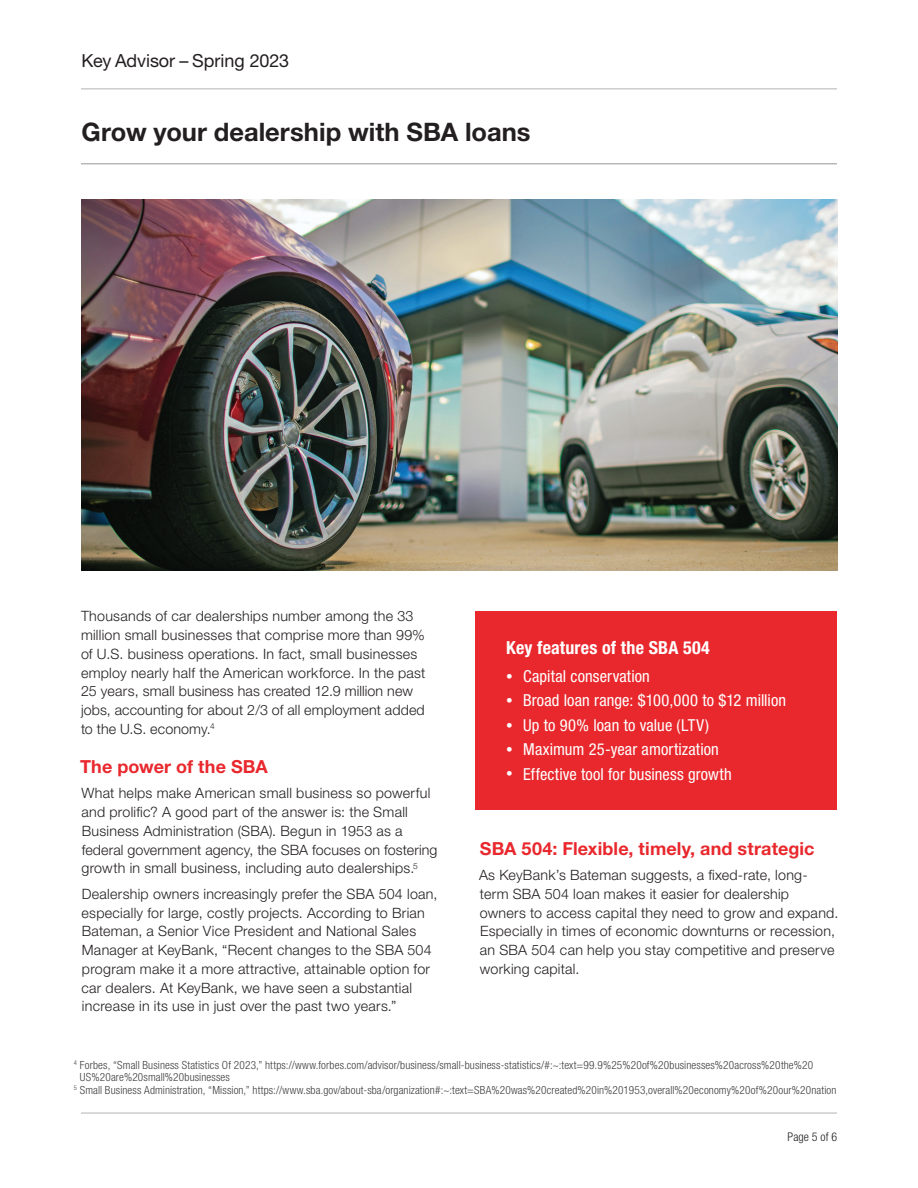
<style>
.page{position:relative;width:918px;height:1188px;background:#fff}
.page>*{position:absolute;margin:0;border:0;box-sizing:border-box;transform-origin:0 0}
.t1{font:700 25.5px "Helvetica Neue LT Std";color:#231f20}
.t2{font:700 18px "Helvetica Neue LT Std";letter-spacing:.005em;color:#e9282d}
.t3{font:700 condensed 18px "Helvetica Neue LT Std";letter-spacing:.01em;color:#fff}
.t4{font:18px "Helvetica Neue LT Std";letter-spacing:-.005em;color:#231f20}
.t5{font:condensed 16.5px "Helvetica Neue LT Std";letter-spacing:.01em;color:#fff}
.t6{font:300 14.25px/18.8px "Helvetica Neue LT Std";letter-spacing:.02em;color:#231f20}
.t7{font:300 condensed 12px "Helvetica Neue LT Std";letter-spacing:.005em;color:#231f20}
.t8{font:300 condensed 11.25px "Helvetica Neue LT Std";letter-spacing:.01em;color:#3e3e3f}
.s1{font-size:13.2px}
</style>
<div class="page">
<img style="left:82px;top:199px;width:756px;height:372px">
<hr style="left:81px;top:88px;width:756px;height:1px;background:#b2b3b7">
<hr style="left:81px;top:1113px;width:756px;height:1px;background:#b2b3b7">
<hr style="left:81px;top:163px;width:756px;height:1px;background:#939598">
<div style="left:476px;top:611px;width:361px;height:199px;background:#e9282d"></div>
<p class="t4" style="left:82px;top:50px;width:209px">Key Advisor – Spring 2023</p>
<h1 class="t1" style="left:82px;top:116px;width:451px">Grow your dealership with SBA loans</h1>
<p class="t6" style="left:81px;top:607px;width:346px">Thousands of car dealerships number among the 33 million small businesses that comprise more than 99% of U.S. business operations. In fact, small businesses employ nearly half the American workforce. In the past 25 years, small business has created 12.9 million new jobs, accounting for about 2/3 of all employment added to the U.S. economy.<sup>4</sup></p>
<p class="t2" style="left:80px;top:755px;width:189px">The power of the SBA</p>
<p class="t6" style="left:81px;top:784px;width:358px">What helps make American small business so powerful and prolific? A good part of the answer is: the Small Business Administration (SBA). Begun in 1953 as a federal government agency, the SBA focuses on fostering growth in small business, including auto dealerships.<sup>5</sup></p>
<p class="t6" style="left:81px;top:884px;width:358px">Dealership owners increasingly prefer the SBA 504 loan, especially for large, costly projects. According to Brian Bateman, a Senior Vice President and National Sales Manager at KeyBank, “Recent changes to the SBA 504 program make it a more attractive, attainable option for car dealers. At KeyBank, we have seen a substantial increase in its use in just over the past two years.”</p>
<p class="t3" style="left:506px;top:637px;width:205px">Key features of the SBA 504</p>
<p class="t5" style="left:506px;top:667px;width:145px"><span class="s1">•</span> Capital conservation</p>
<p class="t5" style="left:506px;top:691px;width:281px"><span class="s1">•</span> Broad loan range: $100,000 to $12 million</p>
<p class="t5" style="left:506px;top:715px;width:204px"><span class="s1">•</span> Up to 90% loan to value (LTV)</p>
<p class="t5" style="left:506px;top:740px;width:214px"><span class="s1">•</span> Maximum 25-year amortization</p>
<p class="t5" style="left:506px;top:764px;width:227px"><span class="s1">•</span> Effective tool for business growth</p>
<p class="t2" style="left:480px;top:837px;width:336px">SBA 504: Flexible, timely, and strategic</p>
<p class="t6" style="left:479px;top:865px;width:361px">As KeyBank’s Bateman suggests, a fixed-rate, long&shy;term SBA 504 loan makes it easier for dealership<br>owners to access capital they need to grow and expand.<br>Especially in times of economic downturns or recession, an SBA 504 can help you stay competitive and preserve working capital.</p>
<p class="t8" style="left:74px;top:1058px;width:741px"><sup>4</sup> Forbes, “Small Business Statistics Of 2023,” https://www.forbes.com/advisor/business/small-business-statistics/#:~:text=99.9%25%20of%20businesses%20across%20the%20</p>
<p class="t8" style="left:80px;top:1071px;width:152px">US%20are%20small%20businesses</p>
<p class="t8" style="left:74px;top:1084px;width:764px"><sup>5</sup> Small Business Administration, “Mission,” https://www.sba.gov/about-sba/organization#:~:text=SBA%20was%20created%20in%201953,overall%20economy%20of%20our%20nation</p>
<p class="t7" style="left:787px;top:1130px;width:51px">Page 5 of 6</p>
</div>
